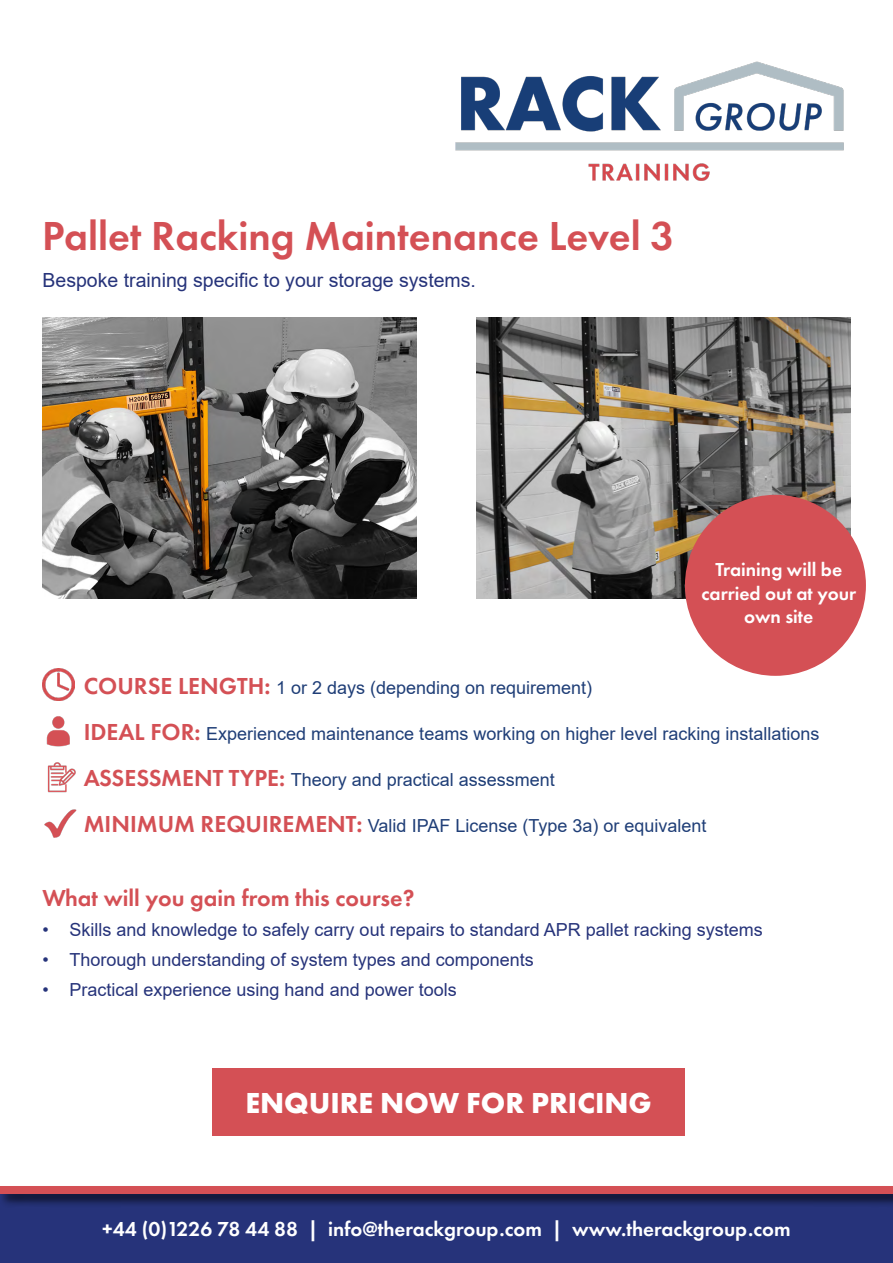
<style>
.page{position:relative;width:893px;height:1263px;background:#fff}
.page>*{position:absolute;margin:0;border:0;box-sizing:border-box;transform-origin:0 0}
.t1{font:600 42px "Futura PT";color:#d45055}
.t2{font:700 30px "Futura PT";color:#fff}
.t3{font:600 24px "Futura PT";color:#d45055}
.t4{font:600 21px "Futura PT";color:#fff}
.t5{font:19.5px "Arial";color:#26337a}
.t6{font:600 19.5px/23.4px "Futura PT";color:#fff;text-align:center}
.t7{font:18px "Arial";color:#1f3e77}
.t8{font:18px "Arial";color:#26337a}
.s1{font-family:"Futura PT";font-weight:600;font-size:24px;color:#d45055}
</style>
<div class="page">
<div style="left:0;top:1208px;width:893px;height:55px;background:#26337a"></div>
<div style="left:0;top:1184px;width:893px;height:24px;background:#000;opacity:.75"></div>
<div style="left:0;top:1186px;width:893px;height:8px;background:#d45055"></div>
<img style="left:476px;top:318px;width:374px;height:281px">
<img style="left:43px;top:318px;width:374px;height:281px">
<img style="left:455px;top:61px;width:389px;height:120px">
<div style="left:212px;top:1068px;width:473px;height:67px;background:#d45055"></div>
<img style="left:42px;top:668px;width:32px;height:32px">
<img style="left:46px;top:716px;width:24px;height:31px">
<img style="left:47px;top:762px;width:29px;height:31px">
<img style="left:44px;top:809px;width:32px;height:29px">
<div style="left:685px;top:495px;width:181px;height:181px;background:#d45055;border-radius:50%"></div>
<h1 class="t1" style="left:42px;top:210px;width:634px">Pallet Racking Maintenance Level 3</h1>
<p class="t5" style="left:43px;top:267px;width:435px">Bespoke training specific to your storage systems.</p>
<p class="t6" style="left:701px;top:558px;width:156px">Training will be carried out at your own site</p>
<p class="t7" style="left:84px;top:675px;width:510px"><span class="s1">COURSE LENGTH:</span> 1 or 2 days (depending on requirement)</p>
<p class="t7" style="left:84px;top:721px;width:737px"><span class="s1">IDEAL FOR:</span> Experienced maintenance teams working on higher level racking installations</p>
<p class="t7" style="left:84px;top:767px;width:473px"><span class="s1">ASSESSMENT TYPE:</span> Theory and practical assessment</p>
<p class="t7" style="left:84px;top:813px;width:624px"><span class="s1">MINIMUM REQUIREMENT:</span> Valid IPAF License (Type 3a) or equivalent</p>
<h3 class="t3" style="left:43px;top:883px;width:373px">What will you gain from this course?</h3>
<p class="t8" style="left:43px;top:917px;width:722px">• Skills and knowledge to safely carry out repairs to standard APR pallet racking systems</p>
<p class="t8" style="left:43px;top:947px;width:493px">• Thorough understanding of system types and components</p>
<p class="t8" style="left:43px;top:977px;width:416px">• Practical experience using hand and power tools</p>
<h2 class="t2" style="left:245px;top:1084px;width:408px">ENQUIRE NOW FOR PRICING</h2>
<p class="t4" style="left:102px;top:1215px;width:690px">+44 (0)1226 78 44 88 | info@therackgroup.com | www.therackgroup.com</p>
</div>
